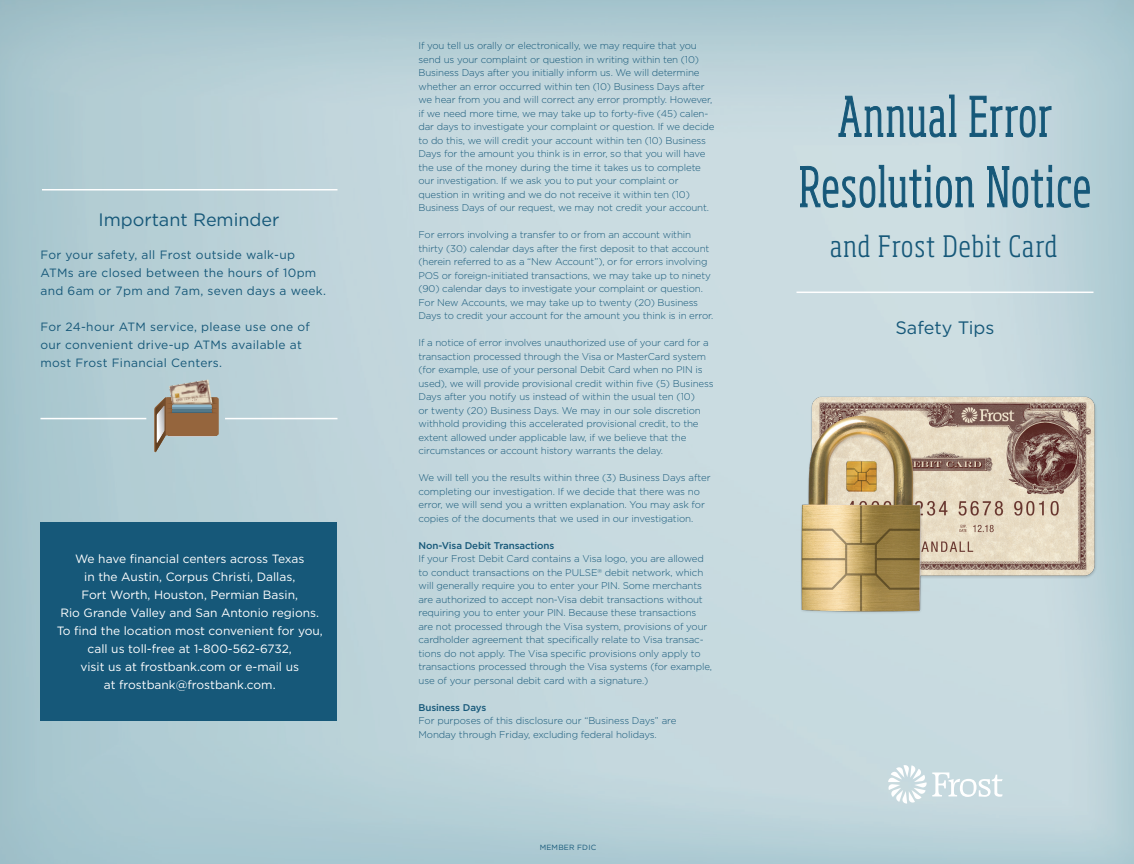
<style>
.page{position:relative;width:1134px;height:864px;background:#fff}
.page>*{position:absolute;margin:0;border:0;box-sizing:border-box;transform-origin:0 0}
.t1{font:300 condensed 29.1px "Soho Pro";letter-spacing:.045em;color:#165879}
.t2{font:18px "Gotham";color:#165879}
.t3{font:12px/18px "Gotham";color:#fff;text-align:center}
.t4{font:12px/18px "Gotham";letter-spacing:.025em;color:#165879}
.t5{font:300 9.75px/13.5px "Gotham";letter-spacing:-.015em;color:#165879}
.t6{font:500 9.75px "Gotham";letter-spacing:-.01em;color:#165879}
.t7{font:7.5px "Gotham";letter-spacing:.025em;color:#165879}
</style>
<div class="page">
<img style="left:0;top:0;width:1134px;height:864px">
<svg style="left:800px;top:165px;width:290px;height:43px;background:#90b1bf"></svg>
<svg style="left:839px;top:95px;width:212px;height:42px;background:#91b2c0"></svg>
<hr style="left:796px;top:292px;width:298px;height:1px;background:#fff">
<svg style="left:888px;top:765px;width:115px;height:39px"></svg>
<div style="left:40px;top:522px;width:298px;height:199px;background:#165879"></div>
<img style="left:782px;top:386px;width:326px;height:236px">
<hr style="left:40px;top:418px;width:106px;height:1px;background:#fff">
<img style="left:169px;top:380px;width:42px;height:15px">
<img style="left:171px;top:395px;width:41px;height:2px">
<svg style="left:154px;top:397px;width:65px;height:55px;background:#9f9281"></svg>
<hr style="left:42px;top:189px;width:296px;height:1px;background:#fff">
<hr style="left:225px;top:418px;width:112px;height:1px;background:#fff">
<h2 class="t2" style="left:98px;top:209px;width:183px">Important Reminder</h2>
<p class="t4" style="left:40px;top:245px;width:287px">For your safety, all Frost outside walk-up<br>ATMs are closed between the hours of 10pm and 6am or 7pm and 7am, seven days a week.</p>
<p class="t4" style="left:40px;top:317px;width:271px">For 24-hour ATM service, please use one of our convenient drive-up ATMs available at most Frost Financial Centers.</p>
<p class="t3" style="left:57px;top:550px;width:268px">We have financial centers across Texas<br>in the Austin, Corpus Christi, Dallas,<br>Fort Worth, Houston, Permian Basin,<br>Rio Grande Valley and San Antonio regions.<br>To find the location most convenient for you, call us toll-free at 1-800-562-6732,<br>visit us at frostbank.com or e-mail us<br>at frostbank@frostbank.com.</p>
<p class="t5" style="left:418px;top:39px;width:297px">If you tell us orally or electronically, we may require that you send us your complaint or question in writing within ten (10)<br>Business Days after you initially inform us. We will determine whether an error occurred within ten (10) Business Days after we hear from you and will correct any error promptly. However, if we need more time, we may take up to forty-five (45) calen&shy;dar days to investigate your complaint or question. If we decide to do this, we will credit your account within ten (10) Business Days for the amount you think is in error, so that you will have the use of the money during the time it takes us to complete our investigation. If we ask you to put your complaint or question in writing and we do not receive it within ten (10)<br>Business Days of our request, we may not credit your account.</p>
<p class="t5" style="left:418px;top:228px;width:296px">For errors involving a transfer to or from an account within thirty (30) calendar days after the first deposit to that account (herein referred to as a “New Account”), or for errors involving POS or foreign-initiated transactions, we may take up to ninety (90) calendar days to investigate your complaint or question.<br>For New Accounts, we may take up to twenty (20) Business Days to credit your account for the amount you think is in error.</p>
<p class="t5" style="left:418px;top:336px;width:297px">If a notice of error involves unauthorized use of your card for a transaction processed through the Visa or MasterCard system (for example, use of your personal Debit Card when no PIN is used), we will provide provisional credit within five (5) Business Days after you notify us instead of within the usual ten (10)<br>or twenty (20) Business Days. We may in our sole discretion withhold providing this accelerated provisional credit, to the extent allowed under applicable law, if we believe that the circumstances or account history warrants the delay.</p>
<p class="t5" style="left:418px;top:471px;width:294px">We will tell you the results within three (3) Business Days after completing our investigation. If we decide that there was no error, we will send you a written explanation. You may ask for copies of the documents that we used in our investigation.</p>
<p class="t6" style="left:418px;top:540px;width:137px">Non-Visa Debit Transactions</p>
<p class="t5" style="left:418px;top:552px;width:295px">If your Frost Debit Card contains a Visa logo, you are allowed to conduct transactions on the PULSE<sup>®</sup> debit network, which will generally require you to enter your PIN. Some merchants are authorized to accept non-Visa debit transactions without requiring you to enter your PIN. Because these transactions are not processed through the Visa system, provisions of your cardholder agreement that specifically relate to Visa transac&shy;tions do not apply. The Visa specific provisions only apply to transactions processed through the Visa systems (for example, use of your personal debit card with a signature.)</p>
<p class="t6" style="left:418px;top:702px;width:69px">Business Days</p>
<p class="t5" style="left:418px;top:714px;width:259px">For purposes of this disclosure our “Business Days” are<br>Monday through Friday, excluding federal holidays.</p>
<p class="t7" style="left:540px;top:843px;width:58px">MEMBER FDIC</p>
<h1 class="t1" style="left:830px;top:224px;width:229px">and Frost Debit Card</h1>
<h2 class="t2" style="left:895px;top:317px;width:101px">Safety Tips</h2>
</div>
